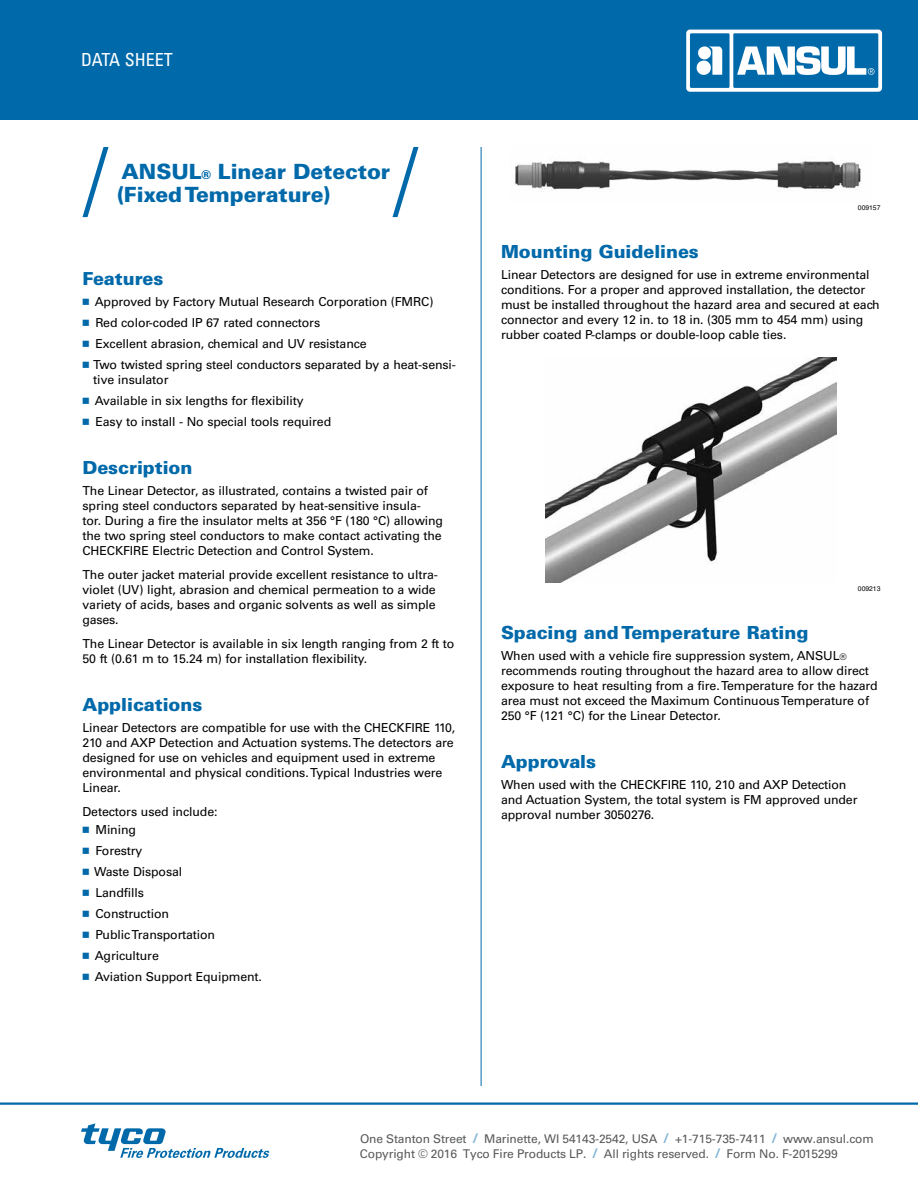
<style>
.page{position:relative;width:918px;height:1188px;background:#fff}
.page>*{position:absolute;margin:0;border:0;box-sizing:border-box;transform-origin:0 0}
.t1{font:900 21px/22.5px "Univers LT Std";letter-spacing:-.005em;color:#0069aa}
.t2{font:900 18px "Univers LT Std";letter-spacing:-.005em;color:#0069aa}
.t3{font:condensed 18px "Univers LT Std";color:#fff}
.t4{font:12.3px/15px "Univers LT Std";letter-spacing:-.01em;color:#000}
.t5{font:12px/15px "Univers LT Std";letter-spacing:-.01em;color:#58595b}
.t6{font:6.75px "Helvetica";color:#000}
.s1{font-size:12px}
.s2{font-family:"Universal Newswith Comm Pi";color:#0069aa}
.s3{font-size:9px}
.s4{font-weight:700;font-size:13.5px;color:#80b4d5}
</style>
<div class="page">
<div style="left:0;top:0;width:918px;height:120px;background:#0069aa"></div>
<svg style="left:686px;top:30px;width:196px;height:62px"></svg>
<svg style="left:81px;top:1123px;width:188px;height:35px"></svg>
<hr style="left:0;top:1102px;width:918px;height:3px;background:#0069aa">
<hr style="left:481px;top:147px;width:1px;height:939px;background:#0069aa">
<img style="left:515px;top:161px;width:346px;height:30px">
<img style="left:545px;top:357px;width:291px;height:225px">
<svg style="left:82px;top:147px;width:27px;height:70px"></svg>
<svg style="left:392px;top:147px;width:27px;height:70px"></svg>
<h2 class="t3" style="left:81px;top:48px;width:93px">DATA SHEET</h2>
<h1 class="t1" style="left:117px;top:160px;width:275px">ANSUL<span class="s1">®</span> Linear Detector (Fixed Temperature)</h1>
<h2 class="t2" style="left:82px;top:267px;width:82px">Features</h2>
<p class="t4" style="left:82px;top:291px;width:375px;line-height:21px"><span class="s2">n</span> Approved by Factory Mutual Research Corporation (FMRC)<br><span class="s2">n</span> Red color-coded IP 67 rated connectors<br><span class="s2">n</span> Excellent abrasion, chemical and UV resistance<br><span class="s2">n</span> Two twisted spring steel conductors separated by a heat-sensi-</p>
<p class="t4" style="left:82px;top:369px;width:250px;line-height:21px;text-indent:11px">tive insulator<br><span class="s2">n</span> Available in six lengths for flexibility<br><span class="s2">n</span> Easy to install - No special tools required</p>
<h2 class="t2" style="left:82px;top:456px;width:112px">Description</h2>
<p class="t4" style="left:82px;top:483px;width:362px">The Linear Detector, as illustrated, contains a twisted pair of spring steel conductors separated by heat-sensitive insula-<br>tor. During a fire the insulator melts at 356 °F (180 °C) allowing the two spring steel conductors to make contact activating the CHECKFIRE Electric Detection and Control System.</p>
<p class="t4" style="left:82px;top:567px;width:357px">The outer jacket material provide excellent resistance to ultra&shy;violet (UV) light, abrasion and chemical permeation to a wide variety of acids, bases and organic solvents as well as simple gases.</p>
<p class="t4" style="left:82px;top:636px;width:373px">The Linear Detector is available in six length ranging from 2 ft to<br>50 ft (0.61 m to 15.24 m) for installation flexibility.</p>
<h2 class="t2" style="left:82px;top:693px;width:122px">Applications</h2>
<p class="t4" style="left:82px;top:720px;width:374px">Linear Detectors are compatible for use with the CHECKFIRE 110, 210 and AXP Detection and Actuation systems. The detectors are designed for use on vehicles and equipment used in extreme environmental and physical conditions. Typical Industries were Linear.</p>
<p class="t4" style="left:82px;top:802px;width:137px;line-height:18px">Detectors used include: <span class="s2">n</span> Mining</p>
<p class="t4" style="left:82px;top:840px;width:181px;line-height:21px"><span class="s2">n</span> Forestry<br><span class="s2">n</span> Waste Disposal<br><span class="s2">n</span> Landfills<br><span class="s2">n</span> Construction<br><span class="s2">n</span> Public Transportation<br><span class="s2">n</span> Agriculture<br><span class="s2">n</span> Aviation Support Equipment.</p>
<p class="t6" style="left:858px;top:204px;width:24px">009157</p>
<h2 class="t2" style="left:501px;top:241px;width:199px">Mounting Guidelines</h2>
<p class="t4" style="left:501px;top:268px;width:380px">Linear Detectors are designed for use in extreme environmental conditions. For a proper and approved installation, the detector must be installed throughout the hazard area and secured at each connector and every 12 in. to 18 in. (305 mm to 454 mm) using rubber coated P-clamps or double-loop cable ties.</p>
<p class="t6" style="left:858px;top:585px;width:24px">009213</p>
<h2 class="t2" style="left:501px;top:622px;width:309px">Spacing and Temperature Rating</h2>
<p class="t4" style="left:501px;top:649px;width:378px">When used with a vehicle fire suppression system, ANSUL<span class="s3">® </span>recommends routing throughout the hazard area to allow direct exposure to heat resulting from a fire. Temperature for the hazard area must not exceed the Maximum Continuous Temperature of 250 °F (121 °C) for the Linear Detector.</p>
<h2 class="t2" style="left:501px;top:751px;width:97px">Approvals</h2>
<p class="t4" style="left:501px;top:778px;width:358px">When used with the CHECKFIRE 110, 210 and AXP Detection and Actuation System, the total system is FM approved under approval number 3050276.</p>
<p class="t5" style="left:360px;top:1132px;width:515px">One Stanton Street <span class="s4">/</span> Marinette, WI 54143-2542, USA <span class="s4">/</span> +1-715-735-7411 <span class="s4">/</span> www.ansul.com<br>Copyright © 2016 Tyco Fire Products LP. <span class="s4">/</span> All rights reserved. <span class="s4">/</span> Form No. F-2015299</p>
</div>
